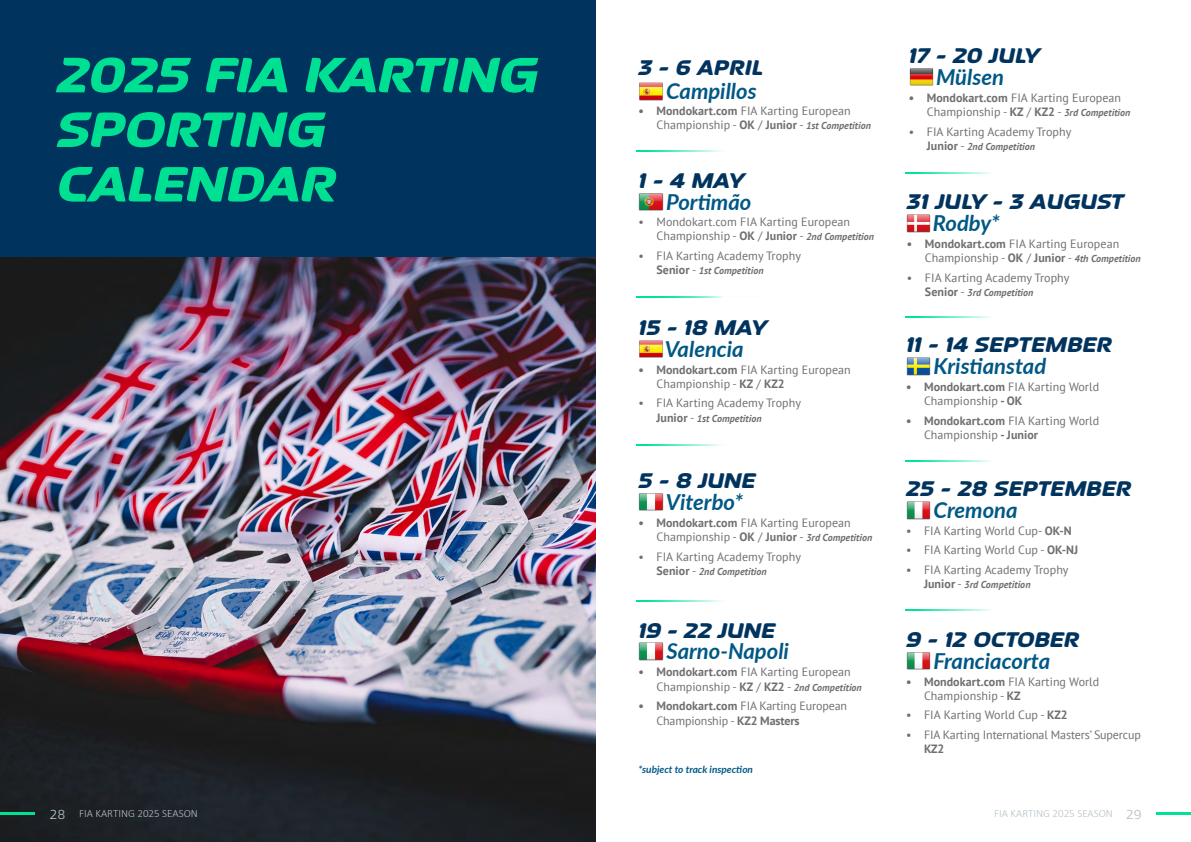
<style>
.page{position:relative;width:1191px;height:842px;background:#fff}
.page>*{position:absolute;margin:0;border:0;box-sizing:border-box;transform-origin:0 0}
.t1{font:italic 800 56px/54.6px "September";letter-spacing:-.01em;color:#00e093}
.t2{font:italic 800 24px "September";color:#00335e}
.t3{font:italic 700 22px "Lato";color:#005885}
.t4{font:12px/14.4px "PT Sans";letter-spacing:.005em;color:#706f6f}
.t5{font:700 12px "PT Sans";color:#706f6f}
.t6{font:300 11px "Calibri";color:#b6c0c6}
.t7{font:italic 700 10px "PT Sans";letter-spacing:.005em;color:#706f6f}
.t8{font:italic 700 10px "Lato";color:#005885}
.t9{font:700 9px "Alverata";color:#fff}
.s1{font-weight:700}
.s2{font-weight:700;font-style:italic;font-size:10px}
.s3{font-style:normal;font-size:12px}
.s4{font-weight:400;font-style:normal;font-size:12px}
.s5{font-family:"Sukhumvit Set";font-size:14px}
</style>
<div class="page">
<img style="left:906px;top:214px;width:24px;height:19px">
<img style="left:0;top:256px;width:595px;height:586px">
<div style="left:0;top:0;width:595px;height:256px;background:#00335e"></div>
<hr style="left:0;top:813px;width:35px;height:2px;background:#00e394">
<hr style="left:1156px;top:813px;width:35px;height:2px;background:#00e394">
<img style="left:639px;top:493px;width:24px;height:18px">
<img style="left:909px;top:68px;width:24px;height:18px">
<img style="left:638px;top:642px;width:25px;height:19px">
<img style="left:906px;top:357px;width:24px;height:19px">
<img style="left:906px;top:501px;width:24px;height:19px">
<img style="left:906px;top:652px;width:24px;height:18px">
<img style="left:639px;top:82px;width:24px;height:19px">
<img style="left:639px;top:193px;width:25px;height:18px">
<hr style="left:636px;top:150px;width:127px;height:1px;background:#00e394">
<hr style="left:636px;top:296px;width:127px;height:1px;background:#00e394">
<hr style="left:636px;top:445px;width:127px;height:1px;background:#00e394">
<hr style="left:636px;top:600px;width:127px;height:2px;background:#00e394">
<hr style="left:905px;top:317px;width:127px;height:1px;background:#00e394">
<hr style="left:905px;top:172px;width:127px;height:1px;background:#00e394">
<hr style="left:905px;top:609px;width:127px;height:1px;background:#00e394">
<hr style="left:905px;top:461px;width:127px;height:1px;background:#00e394">
<img style="left:639px;top:340px;width:24px;height:18px">
<h1 class="t1" style="left:57px;top:45px;width:483px">2025 FIA KARTING<br>SPORTING<br>CALENDAR</h1>
<h2 class="t2" style="left:638px;top:52px;width:126px">3 - 6 APRIL</h2>
<p class="t4" style="left:656px;top:103px;width:216px;text-indent:-18px"><span class="s1">• Mondokart.com</span> FIA Karting European<br>Championship - <span class="s1">OK</span> / <span class="s1">Junior</span> - <span class="s2">1st Competition</span></p>
<h3 class="t3" style="left:666px;top:75px;width:92px">Campillos</h3>
<h2 class="t2" style="left:638px;top:165px;width:108px">1 - 4 MAY</h2>
<p class="t4" style="left:656px;top:214px;width:219px;text-indent:-18px">• Mondokart.com FIA Karting European<br>Championship - <span class="s1">OK</span> / <span class="s1">Junior</span> - <span class="s2">2nd Competition</span></p>
<p class="t4" style="left:638px;top:248px;width:164px">• FIA Karting Academy Trophy</p>
<p class="t7" style="left:656px;top:264px;width:109px"><span class="s3">Senior</span> <span class="s4">-</span> 1st Competition</p>
<h3 class="t3" style="left:666px;top:185px;width:87px">Portimão</h3>
<h2 class="t2" style="left:908px;top:40px;width:133px">17 - 20 JULY</h2>
<h3 class="t3" style="left:936px;top:61px;width:69px">Mülsen</h3>
<p class="t4" style="left:926px;top:90px;width:205px;text-indent:-18px"><span class="s1">• Mondokart.com</span> FIA Karting European<br>Championship - <span class="s1">KZ</span> / <span class="s1">KZ2</span> - <span class="s2">3rd Competition</span></p>
<p class="t4" style="left:908px;top:124px;width:164px">• FIA Karting Academy Trophy</p>
<p class="t7" style="left:926px;top:140px;width:110px"><span class="s3">Junior</span> <span class="s4">-</span> 2nd Competition</p>
<h2 class="t2" style="left:907px;top:186px;width:218px">31 JULY - 3 AUGUST</h2>
<p class="t4" style="left:925px;top:236px;width:217px;text-indent:-18px"><span class="s1">• Mondokart.com</span> FIA Karting European<br>Championship - <span class="s1">OK</span> / <span class="s1">Junior</span> - <span class="s2">4th Competition</span></p>
<p class="t4" style="left:907px;top:270px;width:164px">• FIA Karting Academy Trophy</p>
<p class="t7" style="left:925px;top:286px;width:110px"><span class="s3">Senior</span> <span class="s4">-</span> 3rd Competition</p>
<h3 class="t3" style="left:933px;top:207px;width:68px">Rodby*</h3>
<h2 class="t2" style="left:638px;top:312px;width:130px">15 - 18 MAY</h2>
<p class="t4" style="left:656px;top:362px;width:196px;text-indent:-18px"><span class="s1">• Mondokart.com</span> FIA Karting European<br>Championship - <span class="s1">KZ</span> / <span class="s1">KZ2</span></p>
<p class="t4" style="left:638px;top:396px;width:164px">• FIA Karting Academy Trophy</p>
<p class="t7" style="left:656px;top:412px;width:107px"><span class="s3">Junior</span> <span class="s4">-</span> 1st Competition</p>
<h3 class="t3" style="left:665px;top:332px;width:80px">Valencia</h3>
<h2 class="t2" style="left:906px;top:329px;width:208px">11 - 14 SEPTEMBER</h2>
<p class="t4" style="left:924px;top:379px;width:177px;text-indent:-18px"><span class="s1">• Mondokart.com</span> FIA Karting World<br>Championship <span class="s1">- OK</span></p>
<p class="t4" style="left:924px;top:413px;width:177px;text-indent:-18px"><span class="s1">• Mondokart.com</span> FIA Karting World<br>Championship <span class="s1">- Junior</span></p>
<h3 class="t3" style="left:933px;top:350px;width:114px">Kristianstad</h3>
<h2 class="t2" style="left:638px;top:465px;width:119px">5 - 8 JUNE</h2>
<h3 class="t3" style="left:666px;top:486px;width:79px">Viterbo*</h3>
<p class="t4" style="left:656px;top:515px;width:217px;text-indent:-18px"><span class="s1">• Mondokart.com</span> FIA Karting European<br>Championship - <span class="s1">OK</span> / <span class="s1">Junior</span> - <span class="s2">3rd Competition</span></p>
<p class="t4" style="left:638px;top:549px;width:164px">• FIA Karting Academy Trophy</p>
<p class="t7" style="left:656px;top:565px;width:112px"><span class="s3">Senior</span> <span class="s4">-</span> 2nd Competition</p>
<h2 class="t2" style="left:906px;top:473px;width:227px">25 - 28 SEPTEMBER</h2>
<h3 class="t3" style="left:933px;top:494px;width:86px">Cremona</h3>
<p class="t4" style="left:906px;top:523px;width:167px">• FIA Karting World Cup- <span class="s1">OK-N</span></p>
<p class="t4" style="left:906px;top:543px;width:174px">• FIA Karting World Cup - <span class="s1">OK-NJ</span></p>
<p class="t4" style="left:906px;top:562px;width:164px">• FIA Karting Academy Trophy</p>
<p class="t7" style="left:924px;top:578px;width:108px"><span class="s3">Junior</span> <span class="s4">-</span> 3rd Competition</p>
<h2 class="t2" style="left:638px;top:615px;width:138px">19 - 22 JUNE</h2>
<p class="t4" style="left:656px;top:665px;width:207px;text-indent:-18px"><span class="s1">• Mondokart.com</span> FIA Karting European<br>Championship - <span class="s1">KZ</span> / <span class="s1">KZ2</span> - <span class="s2">2nd Competition</span></p>
<p class="t4" style="left:656px;top:698px;width:192px;text-indent:-18px"><span class="s1">• Mondokart.com</span> FIA Karting European<br>Championship - <span class="s1">KZ2 Masters</span></p>
<h3 class="t3" style="left:666px;top:635px;width:124px">Sarno-Napoli</h3>
<h2 class="t2" style="left:906px;top:624px;width:175px">9 - 12 OCTOBER</h2>
<h3 class="t3" style="left:933px;top:645px;width:118px">Franciacorta</h3>
<p class="t4" style="left:924px;top:674px;width:177px;text-indent:-18px"><span class="s1">• Mondokart.com</span> FIA Karting World<br>Championship - <span class="s1">KZ</span></p>
<p class="t4" style="left:906px;top:708px;width:163px">• FIA Karting World Cup - <span class="s1">KZ2</span></p>
<p class="t4" style="left:906px;top:727px;width:236px">• FIA Karting International Masters’ Supercup</p>
<p class="t5" style="left:924px;top:741px;width:22px">KZ2</p>
<p class="t8" style="left:638px;top:762px;width:116px">*subject to track inspection</p>
<p class="t6" style="left:49px;top:807px;width:150px"><span class="s5">28</span> FIA KARTING 2025 SEASON</p>
<p class="t9" style="left:194px;top:812px;width:7px">9</p>
<p class="t6" style="left:994px;top:807px;width:149px">FIA KARTING 2025 SEASON <span class="s5">29</span></p>
</div>
